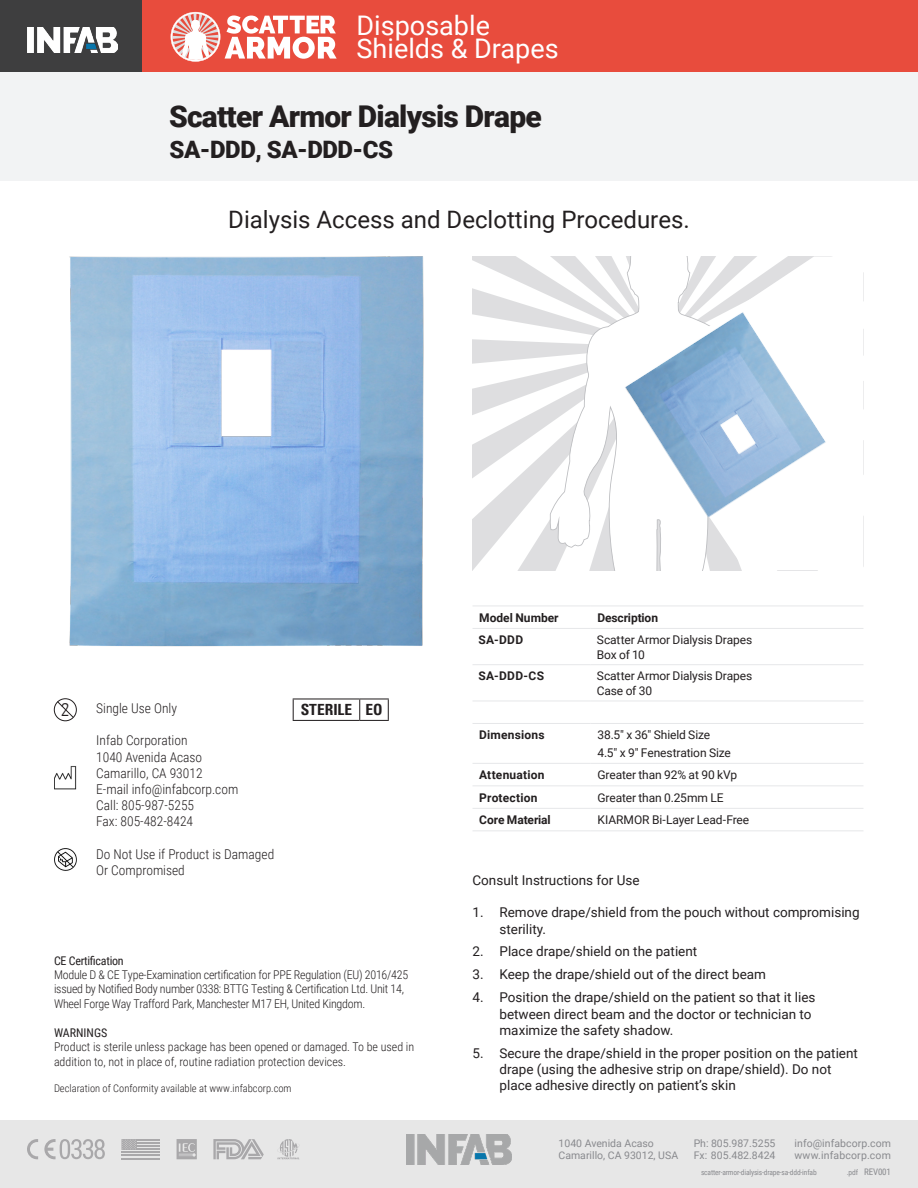
<style>
.page{position:relative;width:918px;height:1188px;background:#fff}
.page>*{position:absolute;margin:0;border:0;box-sizing:border-box;transform-origin:0 0}
.t1{font:900 30px "Roboto";letter-spacing:-.025em;color:#231f20}
.t2{font:27px/23.7px "Roboto";color:#fff}
.t3{font:24px "Roboto";color:#231f20}
.t4{font:900 24px "Roboto";letter-spacing:-.02em;color:#231f20}
.t5{font:300 condensed 18.45px "Univers LT";color:#231f20}
.t6{font:700 condensed 15.45px "Univers LT";color:#231f20}
.t7{font:13.5px/16.2px "Roboto";color:#231f20}
.t8{font:300 13.5px/16.2px "Roboto Condensed";color:#231f20}
.t9{font:300 12px/14.4px "Roboto Condensed";letter-spacing:-.02em;color:#231f20}
.t10{font:12px/15px "Roboto";letter-spacing:-.01em;color:#231f20}
.t11{font:300 12px/14.4px "Roboto Condensed";color:#231f20}
.t12{font:700 12px "Roboto";letter-spacing:.01em;color:#231f20}
.t13{font:700 12px "Roboto";letter-spacing:-.01em;color:#231f20}
.t14{font:12px "Roboto Condensed";letter-spacing:-.02em;color:#231f20}
.t15{font:12px "Roboto Condensed";color:#231f20}
.t16{font:10.5px/12.6px "Roboto";color:#898a8e}
.t17{font:300 10.5px "Roboto Condensed";color:#231f20}
.t18{font:9px "Roboto Condensed";letter-spacing:-.02em;color:#898a8e}
.t19{font:7.5px "Roboto Condensed";letter-spacing:-.02em;color:#898a8e}
.s1{font-size:7.5px}
</style>
<div class="page">
<div style="left:0;top:0;width:142px;height:74px;background:#3e3e3f"></div>
<img style="left:27px;top:27px;width:90px;height:26px">
<div style="left:142px;top:0;width:776px;height:74px;background:#e84c3d"></div>
<div style="left:0;top:1120px;width:918px;height:68px;background:#e7e7e7"></div>
<hr style="left:137px;top:1139px;width:23px;height:2px;background:#a9a8aa">
<hr style="left:137px;top:1142px;width:23px;height:2px;background:#a9a8aa">
<hr style="left:137px;top:1145px;width:23px;height:2px;background:#a9a8aa">
<hr style="left:137px;top:1148px;width:23px;height:2px;background:#a9a8aa">
<hr style="left:121px;top:1152px;width:39px;height:1px;background:#a9a8aa">
<hr style="left:121px;top:1155px;width:39px;height:1px;background:#a9a8aa">
<hr style="left:121px;top:1158px;width:39px;height:1px;background:#a9a8aa">
<svg style="left:121px;top:1139px;width:16px;height:11px"></svg>
<svg style="left:277px;top:1139px;width:22px;height:20px"></svg>
<svg style="left:213px;top:1139px;width:51px;height:20px"></svg>
<svg style="left:27px;top:1139px;width:11px;height:20px"></svg>
<svg style="left:44px;top:1139px;width:61px;height:20px"></svg>
<svg style="left:177px;top:1139px;width:20px;height:20px"></svg>
<img style="left:406px;top:1134px;width:106px;height:30px">
<div style="left:0;top:73px;width:918px;height:108px;background:#f2f3f4"></div>
<svg style="left:171px;top:12px;width:166px;height:50px"></svg>
<div style="left:54px;top:698px;width:23px;height:23px;border:1px solid #231f20;border-radius:50%"></div>
<svg style="left:57px;top:701px;width:17px;height:17px"></svg>
<img style="left:54px;top:766px;width:23px;height:23px">
<img style="left:54px;top:849px;width:23px;height:22px">
<hr style="left:293px;top:698px;width:67px;height:1px;background:#231f20">
<svg style="left:293px;top:699px;width:1px;height:21px"></svg>
<hr style="left:293px;top:720px;width:67px;height:1px;background:#231f20">
<svg style="left:359px;top:698px;width:30px;height:23px"></svg>
<hr style="left:473px;top:606px;width:118px;height:1px;background:#e6e7e9">
<hr style="left:591px;top:606px;width:272px;height:1px;background:#e6e7e9">
<hr style="left:473px;top:628px;width:118px;height:1px;background:#e6e7e9">
<hr style="left:591px;top:628px;width:272px;height:1px;background:#e6e7e9">
<hr style="left:473px;top:664px;width:118px;height:1px;background:#e6e7e9">
<hr style="left:591px;top:664px;width:272px;height:1px;background:#e6e7e9">
<hr style="left:473px;top:701px;width:118px;height:1px;background:#e6e7e9">
<hr style="left:591px;top:701px;width:272px;height:1px;background:#e6e7e9">
<hr style="left:473px;top:723px;width:118px;height:1px;background:#e6e7e9">
<hr style="left:591px;top:723px;width:272px;height:1px;background:#e6e7e9">
<hr style="left:473px;top:763px;width:118px;height:1px;background:#e6e7e9">
<hr style="left:591px;top:763px;width:272px;height:1px;background:#e6e7e9">
<hr style="left:473px;top:785px;width:118px;height:1px;background:#e6e7e9">
<hr style="left:591px;top:785px;width:272px;height:1px;background:#e6e7e9">
<hr style="left:473px;top:808px;width:118px;height:1px;background:#e6e7e9">
<hr style="left:591px;top:808px;width:272px;height:1px;background:#e6e7e9">
<hr style="left:473px;top:830px;width:118px;height:1px;background:#e6e7e9">
<hr style="left:591px;top:830px;width:272px;height:1px;background:#e6e7e9">
<svg style="left:472px;top:256px;width:78px;height:314px"></svg>
<svg style="left:550px;top:256px;width:71px;height:314px"></svg>
<svg style="left:621px;top:256px;width:211px;height:314px"></svg>
<img style="left:616px;top:303px;width:216px;height:222px">
<img style="left:69px;top:256px;width:355px;height:391px">
<h2 class="t2" style="left:357px;top:12px;width:203px">Disposable<br>Shields &amp; Drapes</h2>
<h1 class="t1" style="left:169px;top:95px;width:374px">Scatter Armor Dialysis Drape</h1>
<h3 class="t4" style="left:170px;top:132px;width:225px">SA-DDD, SA-DDD-CS</h3>
<h3 class="t3" style="left:228px;top:202px;width:463px">Dialysis Access and Declotting Procedures.</h3>
<p class="t8" style="left:96px;top:700px;width:82px">Single Use Only</p>
<p class="t8" style="left:96px;top:732px;width:144px">Infab Corporation<br>1040 Avenida Acaso<br>Camarillo, CA 93012<br>E-mail info@infabcorp.com<br>Call: 805-987-5255<br>Fax: 805-482-8424</p>
<p class="t8" style="left:96px;top:845px;width:180px">Do Not Use if Product is Damaged<br>Or Compromised</p>
<h3 class="t5" style="left:61px;top:699px;width:10px">2</h3>
<p class="t6" style="left:301px;top:700px;width:83px">STERILE EO</p>
<p class="t14" style="left:54px;top:952px;width:71px">CE Certification</p>
<p class="t9" style="left:54px;top:967px;width:356px">Module D &amp; CE Type-Examination certification for PPE Regulation (EU) 2016/425 issued by Notified Body number 0338: BTTG Testing &amp; Certification Ltd. Unit 14,<br>Wheel Forge Way Trafford Park, Manchester M17 EH, United Kingdom.</p>
<p class="t15" style="left:54px;top:1024px;width:55px">WARNINGS</p>
<p class="t11" style="left:54px;top:1039px;width:362px">Product is sterile unless package has been opened or damaged. To be used in addition to, not in place of, routine radiation protection devices.</p>
<p class="t17" style="left:54px;top:1081px;width:239px">Declaration of Conformity available at www.infabcorp.com</p>
<p class="t12" style="left:479px;top:609px;width:81px">Model Number</p>
<p class="t13" style="left:597px;top:609px;width:62px">Description</p>
<p class="t12" style="left:479px;top:631px;width:46px">SA-DDD</p>
<p class="t10" style="left:597px;top:631px;width:157px">Scatter Armor Dialysis Drapes<br>Box of 10</p>
<p class="t12" style="left:479px;top:667px;width:67px">SA-DDD-CS</p>
<p class="t10" style="left:597px;top:668px;width:157px">Scatter Armor Dialysis Drapes<br>Case of 30</p>
<p class="t12" style="left:479px;top:727px;width:67px">Dimensions</p>
<p class="t10" style="left:597px;top:726px;width:135px;line-height:17.4px">38.5″ x 36″ Shield Size<br>4.5″ x 9″ Fenestration Size</p>
<p class="t12" style="left:479px;top:766px;width:67px">Attenuation</p>
<p class="t10" style="left:597px;top:767px;width:141px">Greater than 92% at 90 kVp</p>
<p class="t12" style="left:479px;top:789px;width:60px">Protection</p>
<p class="t10" style="left:597px;top:789px;width:128px">Greater than 0.25mm LE</p>
<p class="t13" style="left:479px;top:811px;width:73px">Core Material</p>
<p class="t10" style="left:597px;top:812px;width:153px">KIARMOR Bi-Layer Lead-Free</p>
<p class="t7" style="left:472px;top:872px;width:169px">Consult Instructions for Use</p>
<p class="t7" style="left:500px;top:904px;width:362px;text-indent:-27px">1. Remove drape/shield from the pouch without compromising sterility.</p>
<p class="t7" style="left:472px;top:943px;width:226px">2. Place drape/shield on the patient</p>
<p class="t7" style="left:472px;top:966px;width:295px">3. Keep the drape/shield out of the direct beam</p>
<p class="t7" style="left:500px;top:989px;width:318px;text-indent:-27px">4. Position the drape/shield on the patient so that it lies between direct beam and the doctor or technician to maximize the safety shadow.</p>
<p class="t7" style="left:500px;top:1044px;width:360px;text-indent:-27px">5. Secure the drape/shield in the proper position on the patient drape (using the adhesive strip on drape/shield). Do not place adhesive directly on patient’s skin</p>
<p class="t16" style="left:559px;top:1136px;width:121px">1040 Avenida Acaso<br>Camarillo, CA 93012, USA</p>
<p class="t16" style="left:795px;top:1136px;width:98px">info@infabcorp.com www.infabcorp.com</p>
<p class="t16" style="left:694px;top:1136px;width:83px">Ph: 805.987.5255<br>Fx: 805.482.8424</p>
<p class="t19" style="left:701px;top:1167px;width:117px">scatter-armor-dialysis-drape-sa-ddd-infab</p>
<p class="t18" style="left:847px;top:1165px;width:46px"><span class="s1">.pdf</span> REV001</p>
</div>
